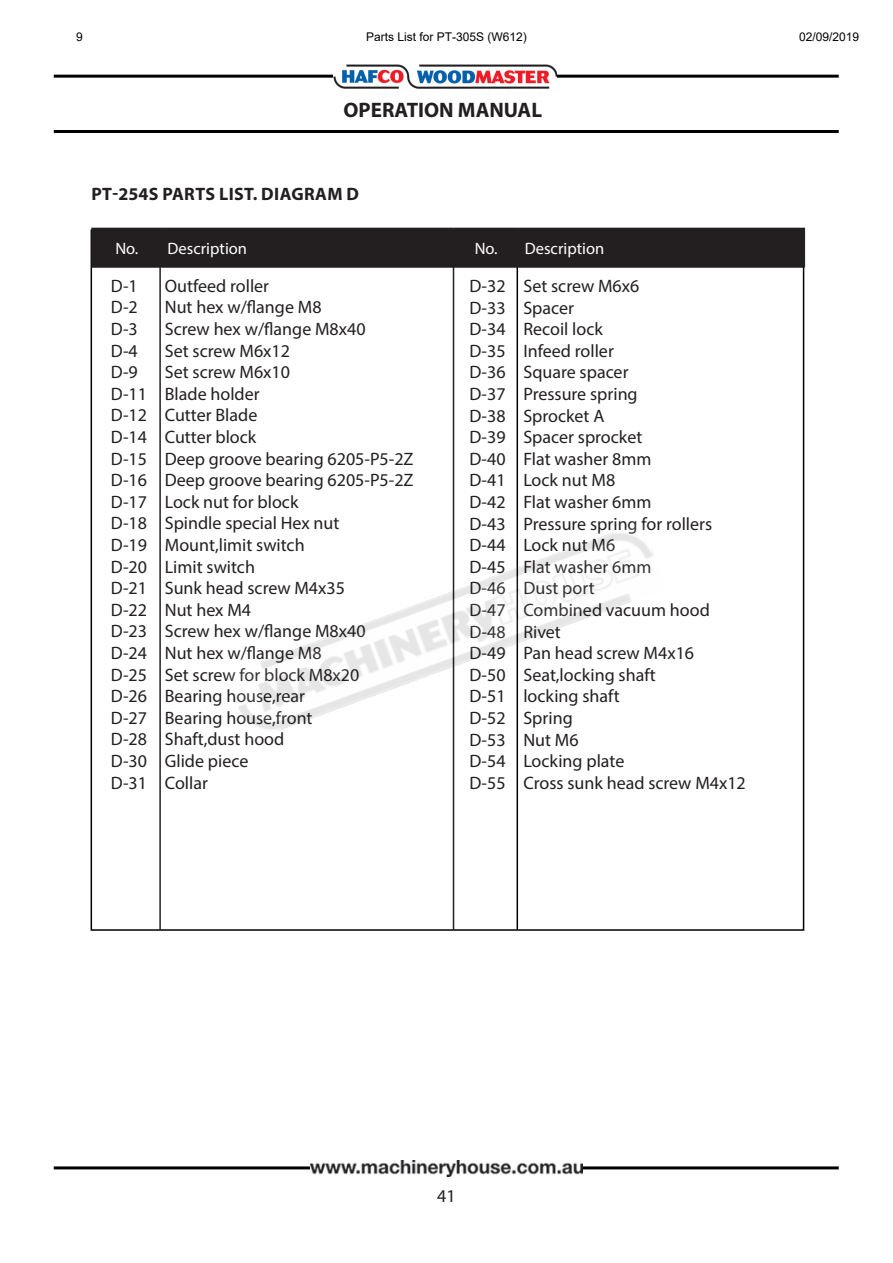
<style>
.page{position:relative;width:893px;height:1263px;background:#fff}
.page>*{position:absolute;margin:0;border:0;box-sizing:border-box;transform-origin:0 0}
.t1{font:700 21px "Myriad Pro";color:#231f20}
.t2{font:18px "Myriad Pro";color:#231f20}
.t3{font:700 18px "Myriad Pro";letter-spacing:.02em;color:#231f20}
.t4{font:16.5px "Myriad Pro";color:#fff}
.t5{font:12px "Arial";color:#000}
</style>
<div class="page">
<hr style="left:54px;top:75px;width:785px;height:3px;background:#000">
<img style="left:334px;top:65px;width:223px;height:24px">
<hr style="left:54px;top:1166px;width:785px;height:3px;background:#000">
<hr style="left:54px;top:130px;width:785px;height:3px;background:#000">
<img style="left:310px;top:1160px;width:272px;height:17px">
<hr style="left:453px;top:230px;width:1px;height:700px;background:#231f20">
<hr style="left:517px;top:230px;width:1px;height:700px;background:#000">
<hr style="left:159px;top:230px;width:2px;height:700px;background:#231f20">
<div style="left:93px;top:229px;width:711px;height:37px;background:#231f20"></div>
<hr style="left:91px;top:228px;width:71px;height:1px;background:#231f20">
<hr style="left:91px;top:229px;width:2px;height:37px;background:#231f20">
<hr style="left:162px;top:228px;width:291px;height:1px;background:#231f20">
<hr style="left:161px;top:229px;width:1px;height:37px;background:#231f20">
<hr style="left:453px;top:228px;width:66px;height:1px;background:#231f20">
<hr style="left:453px;top:229px;width:1px;height:37px;background:#231f20">
<hr style="left:519px;top:228px;width:286px;height:1px;background:#231f20">
<hr style="left:518px;top:229px;width:1px;height:37px;background:#231f20">
<hr style="left:804px;top:229px;width:1px;height:37px;background:#231f20">
<hr style="left:91px;top:266px;width:71px;height:2px;background:#231f20">
<hr style="left:162px;top:266px;width:291px;height:2px;background:#231f20">
<hr style="left:453px;top:266px;width:66px;height:2px;background:#231f20">
<hr style="left:519px;top:266px;width:286px;height:2px;background:#231f20">
<img style="left:238px;top:523px;width:416px;height:217px">
<p class="t5" style="left:76px;top:28px;width:8px">9</p>
<p class="t5" style="left:366px;top:28px;width:162px">Parts List for PT-305S (W612)</p>
<p class="t5" style="left:799px;top:28px;width:62px">02/09/2019</p>
<p class="t1" style="left:343px;top:96px;width:200px">OPERATION MANUAL</p>
<p class="t3" style="left:91px;top:182px;width:269px">PT-254S PARTS LIST. DIAGRAM D</p>
<p class="t4" style="left:115px;top:238px;width:24px">No.</p>
<p class="t4" style="left:168px;top:238px;width:81px">Description</p>
<p class="t4" style="left:475px;top:238px;width:24px">No.</p>
<p class="t4" style="left:525px;top:238px;width:81px">Description</p>
<p class="t2" style="left:111px;top:275px;width:28px">D-1</p>
<p class="t2" style="left:165px;top:275px;width:106px">Outfeed roller</p>
<p class="t2" style="left:111px;top:296px;width:28px">D-2</p>
<p class="t2" style="left:165px;top:296px;width:158px">Nut hex w/flange M8</p>
<p class="t2" style="left:111px;top:318px;width:28px">D-3</p>
<p class="t2" style="left:165px;top:318px;width:202px">Screw hex w/flange M8x40</p>
<p class="t2" style="left:111px;top:339px;width:28px">D-4</p>
<p class="t2" style="left:165px;top:339px;width:127px">Set screw M6x12</p>
<p class="t2" style="left:111px;top:361px;width:28px">D-9</p>
<p class="t2" style="left:165px;top:361px;width:127px">Set screw M6x10</p>
<p class="t2" style="left:111px;top:383px;width:150px">D-11 Blade holder</p>
<p class="t2" style="left:111px;top:404px;width:148px">D-12 Cutter Blade</p>
<p class="t2" style="left:111px;top:426px;width:147px">D-14 Cutter block</p>
<p class="t2" style="left:111px;top:447px;width:304px">D-15 Deep groove bearing 6205-P5-2Z</p>
<p class="t2" style="left:111px;top:469px;width:304px">D-16 Deep groove bearing 6205-P5-2Z</p>
<p class="t2" style="left:111px;top:491px;width:189px">D-17 Lock nut for block</p>
<p class="t2" style="left:111px;top:512px;width:230px">D-18 Spindle special Hex nut</p>
<p class="t2" style="left:111px;top:534px;width:195px">D-19 Mount,limit switch</p>
<p class="t2" style="left:111px;top:555px;width:146px">D-20 Limit switch</p>
<p class="t2" style="left:111px;top:577px;width:236px">D-21 Sunk head screw M4x35</p>
<p class="t2" style="left:111px;top:599px;width:142px">D-22 Nut hex M4</p>
<p class="t2" style="left:111px;top:620px;width:256px">D-23 Screw hex w/flange M8x40</p>
<p class="t2" style="left:111px;top:642px;width:212px">D-24 Nut hex w/flange M8</p>
<p class="t2" style="left:111px;top:663px;width:250px">D-25 Set screw for block M8x20</p>
<p class="t2" style="left:111px;top:685px;width:196px">D-26 Bearing house,rear</p>
<p class="t2" style="left:111px;top:707px;width:203px">D-27 Bearing house,front</p>
<p class="t2" style="left:111px;top:728px;width:175px">D-28 Shaft,dust hood</p>
<p class="t2" style="left:111px;top:750px;width:139px">D-30 Glide piece</p>
<p class="t2" style="left:111px;top:771px;width:99px">D-31 Collar</p>
<p class="t2" style="left:469px;top:275px;width:172px">D-32 Set screw M6x6</p>
<p class="t2" style="left:469px;top:296px;width:106px">D-33 Spacer</p>
<p class="t2" style="left:469px;top:318px;width:135px">D-34 Recoil lock</p>
<p class="t2" style="left:469px;top:340px;width:146px">D-35 Infeed roller</p>
<p class="t2" style="left:469px;top:361px;width:161px">D-36 Square spacer</p>
<p class="t2" style="left:469px;top:383px;width:170px">D-37 Pressure spring</p>
<p class="t2" style="left:469px;top:404px;width:137px">D-38 Sprocket A</p>
<p class="t2" style="left:469px;top:426px;width:174px">D-39 Spacer sprocket</p>
<p class="t2" style="left:469px;top:448px;width:184px">D-40 Flat washer 8mm</p>
<p class="t2" style="left:469px;top:469px;width:147px">D-41 Lock nut M8</p>
<p class="t2" style="left:469px;top:491px;width:184px">D-42 Flat washer 6mm</p>
<p class="t2" style="left:469px;top:512px;width:244px">D-43 Pressure spring for rollers</p>
<p class="t2" style="left:469px;top:534px;width:147px">D-44 Lock nut M6</p>
<p class="t2" style="left:469px;top:556px;width:184px">D-45 Flat washer 6mm</p>
<p class="t2" style="left:469px;top:577px;width:127px">D-46 Dust port</p>
<p class="t2" style="left:469px;top:599px;width:242px">D-47 Combined vacuum hood</p>
<p class="t2" style="left:469px;top:620px;width:93px">D-48 Rivet</p>
<p class="t2" style="left:469px;top:642px;width:226px">D-49 Pan head screw M4x16</p>
<p class="t2" style="left:469px;top:664px;width:188px">D-50 Seat,locking shaft</p>
<p class="t2" style="left:469px;top:685px;width:152px">D-51 locking shaft</p>
<p class="t2" style="left:469px;top:707px;width:105px">D-52 Spring</p>
<p class="t2" style="left:469px;top:728px;width:111px">D-53 Nut M6</p>
<p class="t2" style="left:469px;top:750px;width:156px">D-54 Locking plate</p>
<p class="t2" style="left:469px;top:772px;width:278px">D-55 Cross sunk head screw M4x12</p>
<p class="t2" style="left:437px;top:1185px;width:20px">41</p>
</div>
